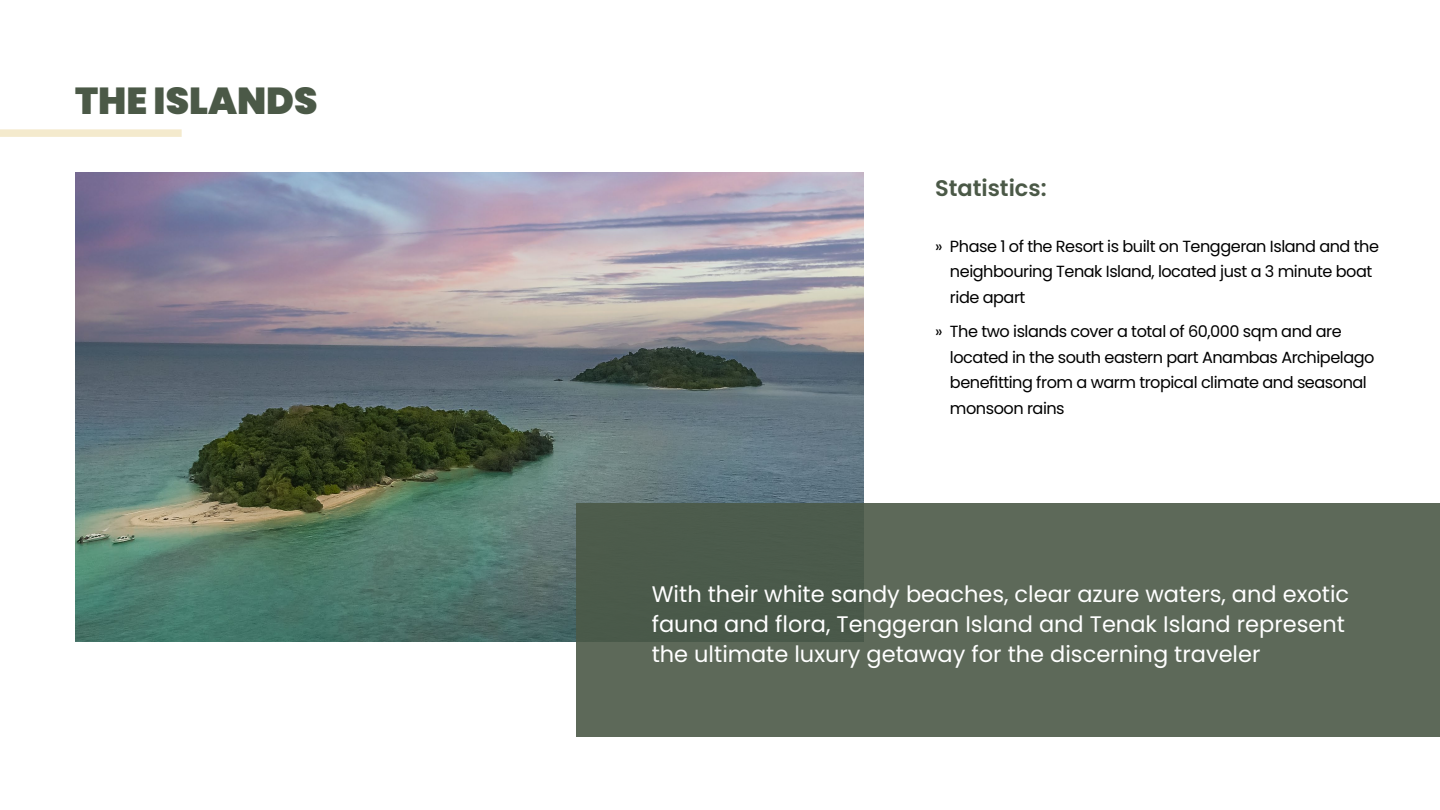
<style>
.page{position:relative;width:1440px;height:810px;background:#fff}
.page>*{position:absolute;margin:0;border:0;box-sizing:border-box;transform-origin:0 0}
.t1{font:900 37.5px "Poppins";color:#4b5947}
.t2{font:22.5px/30px "Poppins";color:#fff}
.t3{font:600 22.5px "Poppins";color:#4b5947}
.t4{font:16.12px/25.5px "Poppins";letter-spacing:-.03em;color:#000}
</style>
<div class="page">
<img style="left:75px;top:172px;width:788px;height:470px">
<div style="left:0;top:129px;width:182px;height:8px;background:#f4eacd"></div>
<div style="left:577px;top:504px;width:863px;height:233px;background:linear-gradient(to right,#526051,#616c5c)"></div>
<h1 class="t1" style="left:75px;top:79px;width:244px">THE ISLANDS</h1>
<h2 class="t3" style="left:935px;top:175px;width:113px">Statistics:</h2>
<p class="t4" style="left:950px;top:233px;width:431px;text-indent:-15px">» Phase 1 of the Resort is built on Tenggeran Island and the neighbouring Tenak Island, located just a 3 minute boat ride apart</p>
<p class="t4" style="left:950px;top:319px;width:426px;text-indent:-15px">» The two islands cover a total of 60,000 sqm and are located in the south eastern part Anambas Archipelago benefitting from a warm tropical climate and seasonal monsoon rains</p>
<h2 class="t2" style="left:652px;top:579px;width:699px">With their white sandy beaches, clear azure waters, and exotic fauna and flora, Tenggeran Island and Tenak Island represent the ultimate luxury getaway for the discerning traveler</h2>
</div>
